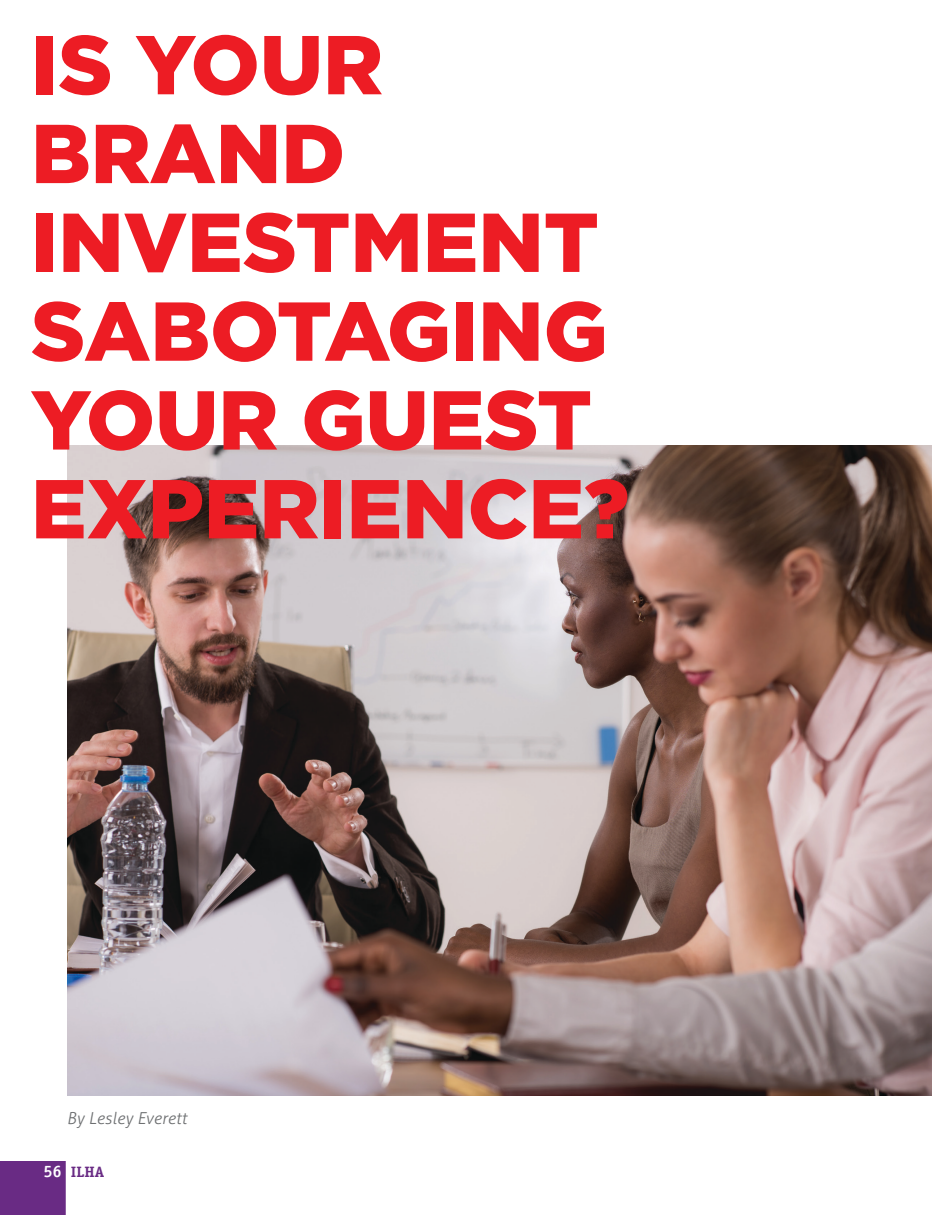
<style>
.page{position:relative;width:932px;height:1215px;background:#fff}
.page>*{position:absolute;margin:0;border:0;box-sizing:border-box;transform-origin:0 0}
.t1{font:900 83.25px/88.8px "Gotham";color:#ed1c24}
.t2{font:italic 300 16.5px "Aller";letter-spacing:.01em;color:#6d6f71}
.t3{font:700 15px "Officina Serif LT";color:#692b84}
.s1{font-size:16.5px;color:#fff}
</style>
<div class="page">
<img style="left:68px;top:445px;width:864px;height:651px">
<div style="left:0;top:1161px;width:66px;height:54px;background:#692b84"></div>
<p class="t1" style="left:31px;top:18px;width:599px">IS YOUR<br>BRAND<br>INVESTMENT<br>SABOTAGING<br>YOUR GUEST<br>EXPERIENCE?</p>
<p class="t2" style="left:67px;top:1108px;width:121px">By Lesley Everett</p>
<p class="t3" style="left:43px;top:1163px;width:62px"><span class="s1">56</span> ILHA</p>
</div>
